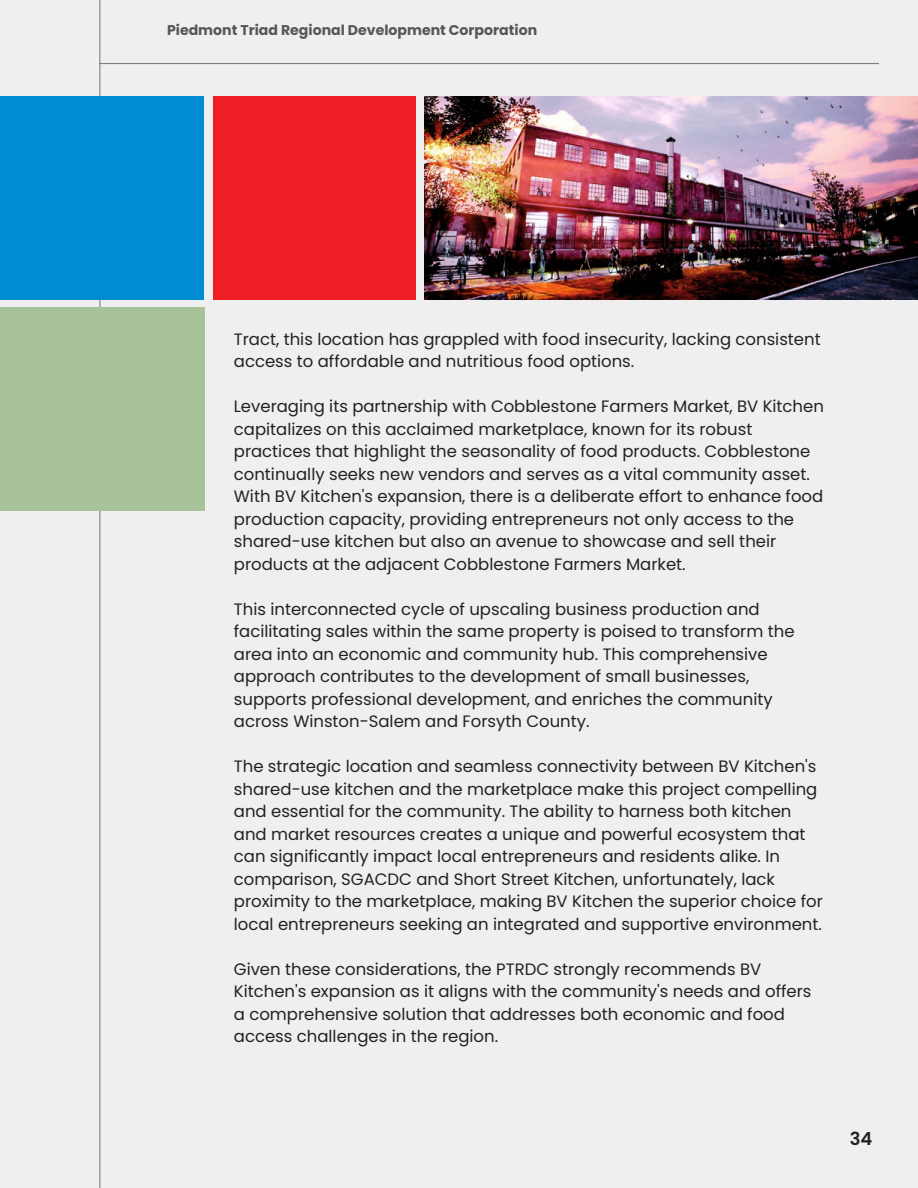
<style>
.page{position:relative;width:918px;height:1188px;background:#efefef}
.page>*{position:absolute;margin:0;border:0;box-sizing:border-box;transform-origin:0 0}
.t1{font:600 18px "Poppins";color:#222}
.t2{font:16.5px/22.5px "Poppins";color:#222}
.t3{font:700 14.1px "Poppins";color:#545857}
</style>
<div class="page">
<hr style="left:99px;top:0;width:1px;height:1188px;background:#808080">
<hr style="left:99px;top:63px;width:780px;height:1px;background:#808080">
<div style="left:0;top:96px;width:204px;height:204px;background:#008cd3"></div>
<div style="left:213px;top:96px;width:203px;height:204px;background:#ed1f24"></div>
<div style="left:0;top:307px;width:204px;height:204px;background:#a8c399"></div>
<img style="left:425px;top:96px;width:493px;height:204px">
<p class="t3" style="left:167px;top:21px;width:372px">Piedmont Triad Regional Development Corporation</p>
<p class="t2" style="left:234px;top:328px;width:588px">Tract, this location has grappled with food insecurity, lacking consistent access to affordable and nutritious food options.</p>
<p class="t2" style="left:234px;top:395px;width:592px">Leveraging its partnership with Cobblestone Farmers Market, BV Kitchen capitalizes on this acclaimed marketplace, known for its robust practices that highlight the seasonality of food products. Cobblestone continually seeks new vendors and serves as a vital community asset.<br>With BV Kitchen's expansion, there is a deliberate effort to enhance food production capacity, providing entrepreneurs not only access to the shared-use kitchen but also an avenue to showcase and sell their products at the adjacent Cobblestone Farmers Market.</p>
<p class="t2" style="left:234px;top:598px;width:562px">This interconnected cycle of upscaling business production and facilitating sales within the same property is poised to transform the area into an economic and community hub. This comprehensive approach contributes to the development of small businesses, supports professional development, and enriches the community across Winston-Salem and Forsyth County.</p>
<p class="t2" style="left:234px;top:755px;width:590px">The strategic location and seamless connectivity between BV Kitchen's shared-use kitchen and the marketplace make this project compelling and essential for the community. The ability to harness both kitchen and market resources creates a unique and powerful ecosystem that can significantly impact local entrepreneurs and residents alike. In comparison, SGACDC and Short Street Kitchen, unfortunately, lack proximity to the marketplace, making BV Kitchen the superior choice for local entrepreneurs seeking an integrated and supportive environment.</p>
<p class="t2" style="left:234px;top:958px;width:579px">Given these considerations, the PTRDC strongly recommends BV Kitchen's expansion as it aligns with the community's needs and offers a comprehensive solution that addresses both economic and food access challenges in the region.</p>
<p class="t1" style="left:850px;top:1126px;width:24px">34</p>
</div>
